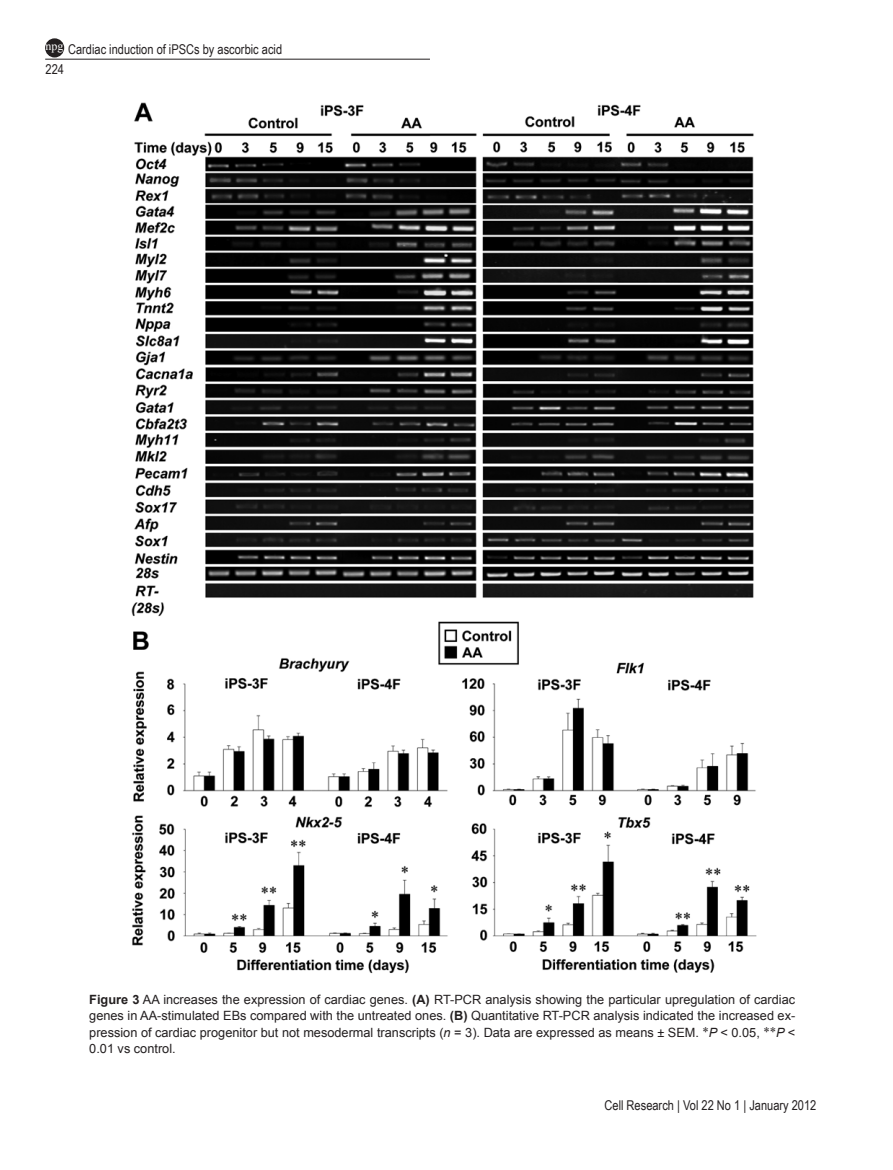
<style>
.page{position:relative;width:893px;height:1170px;background:#fff}
.page>*{position:absolute;margin:0;border:0;box-sizing:border-box;transform-origin:0 0}
.t1{font:13.5px "Arial Narrow";color:#231f20}
.t2{font:12.75px/16.5px "Arial";color:#231f20;text-align:justify}
.t3{font:12px "Times New Roman";color:#fff}
.s1{font-weight:700}
.s2{font-style:italic}
.s3{font-family:"Times New Roman"}
</style>
<div class="page">
<hr style="left:45px;top:59px;width:385px;height:1px;background:#231f20">
<div style="left:46px;top:39px;width:17px;height:18px;background:#231f20;border-radius:50%"></div>
<div style="left:45px;top:38px;width:19px;height:19px;border:2px solid #231f20;border-radius:50%"></div>
<img style="left:131px;top:102px;width:626px;height:872px">
<p class="t1" style="left:68px;top:39px;width:216px">Cardiac induction of iPSCs by ascorbic acid</p>
<p class="t3" style="left:46px;top:38px;width:19px">npg</p>
<p class="t1" style="left:46px;top:59px;width:20px">224</p>
<p class="t2" style="left:89px;top:990px;width:708px"><span class="s1">Figure 3</span> AA increases the expression of cardiac genes. <span class="s1">(A)</span> RT-PCR analysis showing the particular upregulation of cardiac genes in AA-stimulated EBs compared with the untreated ones. <span class="s1">(B)</span> Quantitative RT-PCR analysis indicated the increased ex&shy;pression of cardiac progenitor but not mesodermal transcripts (<span class="s2">n</span> = 3). Data are expressed as means ± SEM. <span class="s3">*</span><span class="s2">P</span> &lt; 0.05, <span class="s3">**</span><span class="s2">P</span> &lt; 0.01 vs control.</p>
<p class="t1" style="left:604px;top:1094px;width:213px">Cell Research | Vol 22 No 1 | January 2012</p>
</div>
